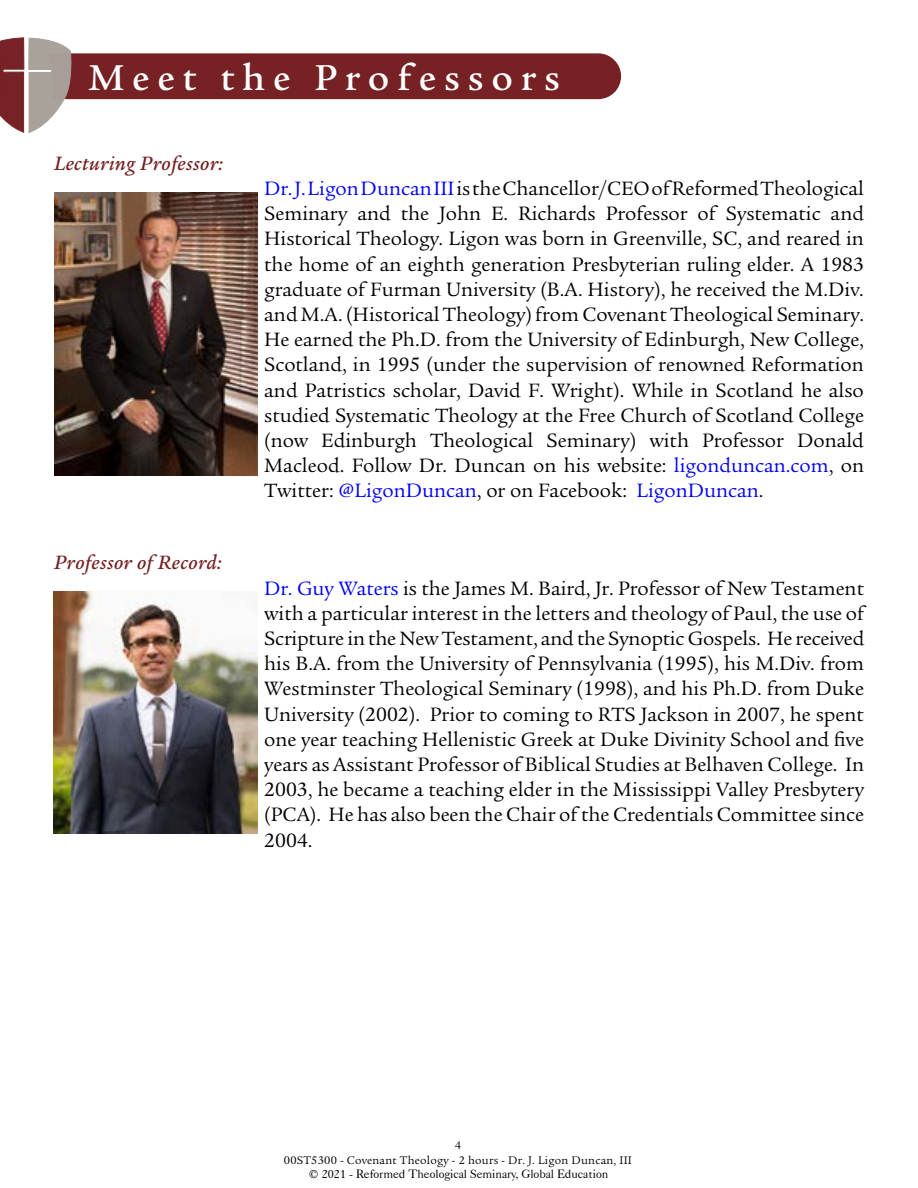
<style>
.page{position:relative;width:918px;height:1188px;background:#fff}
.page>*{position:absolute;margin:0;border:0;box-sizing:border-box;transform-origin:0 0}
.t1{font:500 39px "Legacy Serif Std";letter-spacing:.2em;color:#fff}
.t2{font:21px/25.2px "Legacy Serif Std";color:#000;text-align:justify}
.t3{font:italic 500 21px "Legacy Serif Std";letter-spacing:.02em;color:#762123}
.t4{font:12px/14.4px "Legacy Serif Std";letter-spacing:.02em;color:#000;text-align:center}
.t5{font:12px "Caslon 540 BT";color:#000}
.s1{color:#00f}
</style>
<div class="page">
<svg style="left:0;top:37px;width:621px;height:96px"></svg>
<img style="left:54px;top:193px;width:203px;height:283px">
<img style="left:54px;top:591px;width:203px;height:242px">
<h1 class="t1" style="left:88px;top:56px;width:473px">Meet the Professors</h1>
<p class="t3" style="left:54px;top:151px;width:171px">Lecturing Professor:</p>
<p class="t3" style="left:54px;top:551px;width:169px">Professor of Record:</p>
<p class="t2" style="left:264px;top:176px;width:601px"><span class="s1">Dr. J. Ligon Duncan III</span> is the Chancellor/CEO of Reformed Theological Seminary and the John E. Richards Professor of Systematic and Historical Theology. Ligon was born in Greenville, SC, and reared in the home of an eighth generation Presbyterian ruling elder. A 1983 graduate of Furman University (B.A. History), he received the M.Div. and M.A. (Historical Theology) from Covenant Theological Seminary.<br>He earned the Ph.D. from the University of Edinburgh, New College, Scotland, in 1995 (under the supervision of renowned Reformation and Patristics scholar, David F. Wright). While in Scotland he also studied Systematic Theology at the Free Church of Scotland College (now Edinburgh Theological Seminary) with Professor Donald Macleod. Follow Dr. Duncan on his website: <span class="s1">ligonduncan.com</span>, on Twitter: <span class="s1">@LigonDuncan</span>, or on Facebook: <span class="s1">LigonDuncan</span>.</p>
<p class="t2" style="left:264px;top:576px;width:602px"><span class="s1">Dr. Guy Waters</span> is the James M. Baird, Jr. Professor of New Testament with a particular interest in the letters and theology of Paul, the use of Scripture in the New Testament, and the Synoptic Gospels. He received his B.A. from the University of Pennsylvania (1995), his M.Div. from Westminster Theological Seminary (1998), and his Ph.D. from Duke University (2002). Prior to coming to RTS Jackson in 2007, he spent one year teaching Hellenistic Greek at Duke Divinity School and five years as Assistant Professor of Biblical Studies at Belhaven College. In 2003, he became a teaching elder in the Mississippi Valley Presbytery (PCA). He has also been the Chair of the Credentials Committee since 2004.</p>
<p class="t4" style="left:284px;top:1138px;width:350px">4<br>00ST5300 - Covenant Theology - 2 hours - Dr. J. Ligon Duncan, III</p>
<p class="t5" style="left:309px;top:1167px;width:301px">© 2021 - Reformed Theological Seminary, Global Education</p>
</div>
